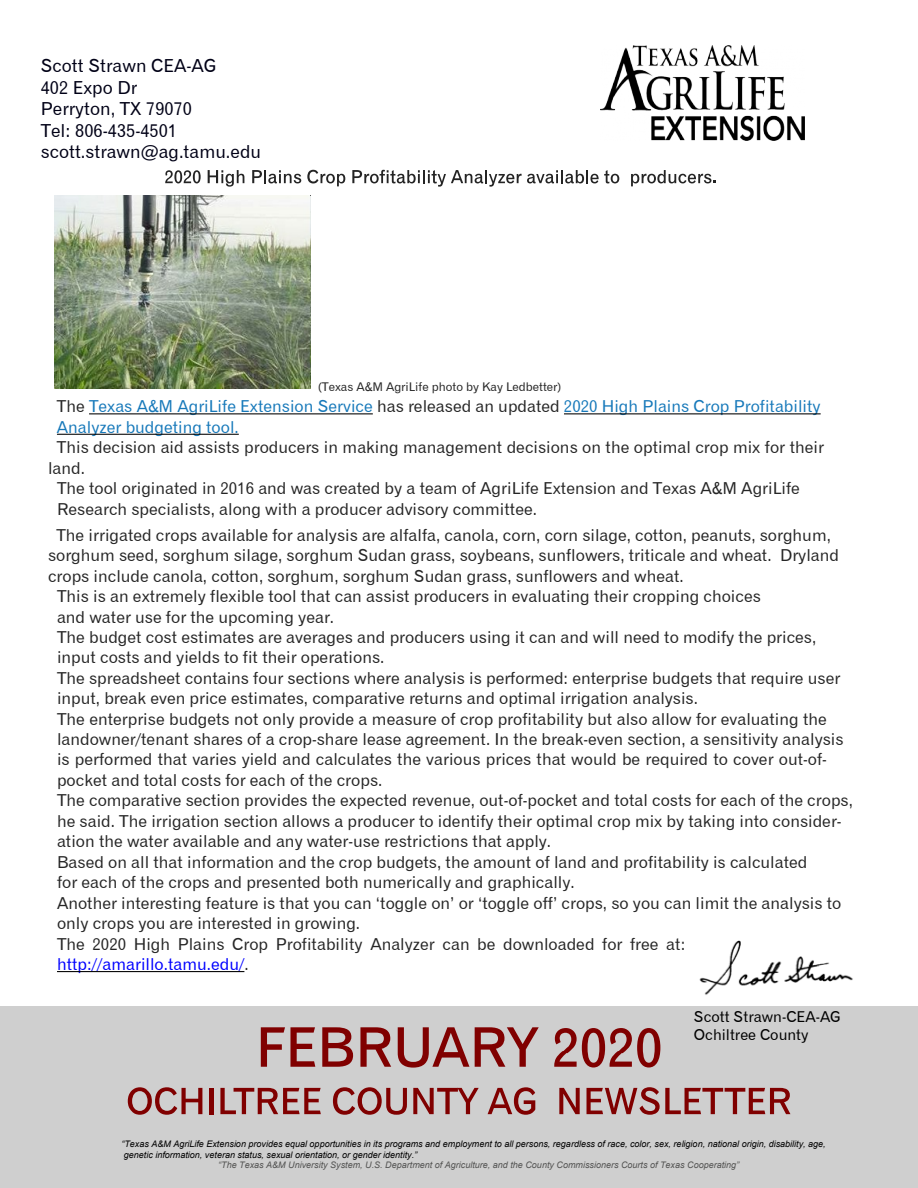
<style>
.page{position:relative;width:918px;height:1188px;background:#fff}
.page>*{position:absolute;margin:0;border:0;box-sizing:border-box;transform-origin:0 0}
.t1{font:18px/21.6px "Gothic 720 BT Roman B";color:#000016}
.t2{font:16.5px "Gothic 720 BT Roman B";color:#262626}
.t3{font:16.5px/20.4px "Gothic 720 BT Roman B";color:#1779ba}
.t4{font:16.5px "Gothic 720 BT Roman B";color:#00f}
.t5{font:15px/18px "Gothic 720 BT Roman B";color:#000}
.t6{font:12px "Gothic 720 BT Roman B";color:#262626}
.t7{font:italic 9px/10.4px "Arial";color:#000}
.t8{font:italic 9px "Arial";color:#535352}
.s1{color:#262626}
</style>
<div class="page">
<div style="left:0;top:1006px;width:918px;height:182px;background:#cfcfcf"></div>
<img style="left:601px;top:45px;width:204px;height:95px">
<svg style="left:261px;top:1027px;width:54px;height:40px"></svg>
<svg style="left:322px;top:1027px;width:31px;height:40px"></svg>
<svg style="left:360px;top:1027px;width:31px;height:40px"></svg>
<svg style="left:398px;top:1027px;width:71px;height:41px"></svg>
<svg style="left:475px;top:1027px;width:64px;height:40px"></svg>
<svg style="left:554px;top:1028px;width:106px;height:40px"></svg>
<svg style="left:128px;top:1087px;width:74px;height:28px"></svg>
<div style="left:209px;top:1088px;width:5px;height:26px;background:#800000"></div>
<svg style="left:220px;top:1088px;width:101px;height:26px"></svg>
<svg style="left:333px;top:1087px;width:74px;height:28px"></svg>
<svg style="left:413px;top:1088px;width:66px;height:26px"></svg>
<svg style="left:488px;top:1087px;width:47px;height:28px"></svg>
<svg style="left:559px;top:1088px;width:21px;height:26px"></svg>
<svg style="left:587px;top:1087px;width:203px;height:28px"></svg>
<img style="left:699px;top:940px;width:154px;height:55px">
<svg style="left:165px;top:170px;width:36px;height:13px"></svg>
<svg style="left:208px;top:170px;width:36px;height:17px"></svg>
<svg style="left:252px;top:170px;width:49px;height:13px"></svg>
<svg style="left:307px;top:170px;width:38px;height:16px"></svg>
<svg style="left:352px;top:170px;width:267px;height:17px"></svg>
<svg style="left:631px;top:170px;width:85px;height:16px"></svg>
<hr style="left:89px;top:413px;width:284px;height:1px;background:#000">
<hr style="left:564px;top:413px;width:257px;height:1px;background:#000">
<hr style="left:57px;top:434px;width:182px;height:1px;background:#000">
<hr style="left:57px;top:971px;width:187px;height:1px;background:#000">
<img style="left:54px;top:195px;width:257px;height:194px">
<p class="t1" style="left:41px;top:57px;width:222px">Scott Strawn CEA-AG<br>402 Expo Dr<br>Perryton, TX 79070<br>Tel: 806-435-4501 scott.strawn@ag.tamu.edu</p>
<p class="t6" style="left:318px;top:382px;width:245px">(Texas A&amp;M AgriLife photo by Kay Ledbetter)</p>
<p class="t3" style="left:57px;top:398px;width:765px"><span class="s1">The</span> Texas A&amp;M AgriLife Extension Service <span class="s1">has released an updated</span> 2020 High Plains Crop Profitability<br>Analyzer budgeting tool.</p>
<p class="t2" style="left:57px;top:441px;width:769px">This decision aid assists producers in making management decisions on the optimal crop mix for their</p>
<p class="t2" style="left:48px;top:461px;width:38px">land.</p>
<p class="t2" style="left:57px;top:482px;width:744px">The tool originated in 2016 and was created by a team of AgriLife Extension and Texas A&amp;M AgriLife</p>
<p class="t2" style="left:57px;top:502px;width:481px">Research specialists, along with a producer advisory committee.</p>
<p class="t2" style="left:56px;top:528px;width:776px">The irrigated crops available for analysis are alfalfa, canola, corn, corn silage, cotton, peanuts, sorghum,</p>
<p class="t2" style="left:48px;top:549px;width:793px">sorghum seed, sorghum silage, sorghum Sudan grass, soybeans, sunflowers, triticale and wheat. Dryland</p>
<p class="t2" style="left:48px;top:569px;width:637px">crops include canola, cotton, sorghum, sorghum Sudan grass, sunflowers and wheat.</p>
<p class="t2" style="left:57px;top:590px;width:705px">This is an extremely flexible tool that can assist producers in evaluating their cropping choices</p>
<p class="t2" style="left:57px;top:610px;width:279px">and water use for the upcoming year.</p>
<p class="t2" style="left:57px;top:630px;width:761px">The budget cost estimates are averages and producers using it can and will need to modify the prices,</p>
<p class="t2" style="left:57px;top:651px;width:329px">input costs and yields to fit their operations.</p>
<p class="t2" style="left:57px;top:671px;width:785px">The spreadsheet contains four sections where analysis is performed: enterprise budgets that require user</p>
<p class="t2" style="left:57px;top:692px;width:642px">input, break even price estimates, comparative returns and optimal irrigation analysis.</p>
<p class="t2" style="left:57px;top:712px;width:771px">The enterprise budgets not only provide a measure of crop profitability but also allow for evaluating the</p>
<p class="t2" style="left:57px;top:733px;width:788px">landowner/tenant shares of a crop-share lease agreement. In the break-even section, a sensitivity analysis</p>
<p class="t2" style="left:57px;top:753px;width:772px">is performed that varies yield and calculates the various prices that would be required to cover out-of-</p>
<p class="t2" style="left:57px;top:773px;width:327px">pocket and total costs for each of the crops.</p>
<p class="t2" style="left:57px;top:794px;width:797px">The comparative section provides the expected revenue, out-of-pocket and total costs for each of the crops,</p>
<p class="t2" style="left:57px;top:814px;width:786px">he said. The irrigation section allows a producer to identify their optimal crop mix by taking into consider-</p>
<p class="t2" style="left:57px;top:835px;width:496px">ation the water available and any water-use restrictions that apply.</p>
<p class="t2" style="left:57px;top:855px;width:752px">Based on all that information and the crop budgets, the amount of land and profitability is calculated</p>
<p class="t2" style="left:57px;top:876px;width:519px">for each of the crops and presented both numerically and graphically.</p>
<p class="t2" style="left:57px;top:896px;width:786px">Another interesting feature is that you can ‘toggle on’ or ‘toggle off’ crops, so you can limit the analysis to</p>
<p class="t2" style="left:57px;top:916px;width:305px">only crops you are interested in growing.</p>
<p class="t2" style="left:57px;top:937px;width:630px">The 2020 High Plains Crop Profitability Analyzer can be downloaded for free at:</p>
<p class="t4" style="left:57px;top:958px;width:193px">http://amarillo.tamu.edu/<span class="s1">.</span></p>
<p class="t5" style="left:694px;top:1009px;width:148px">Scott Strawn-CEA-AG<br>Ochiltree County</p>
<p class="t7" style="left:121px;top:1140px;width:706px">“Texas A&amp;M AgriLife Extension provides equal opportunities in its programs and employment to all persons, regardless of race, color, sex, religion, national origin, disability, age, genetic information, veteran status, sexual orientation, or gender identity.”</p>
<p class="t8" style="left:218px;top:1161px;width:523px">“The Texas A&amp;M University System, U.S. Department of Agriculture, and the County Commissioners Courts of Texas Cooperating”</p>
</div>
